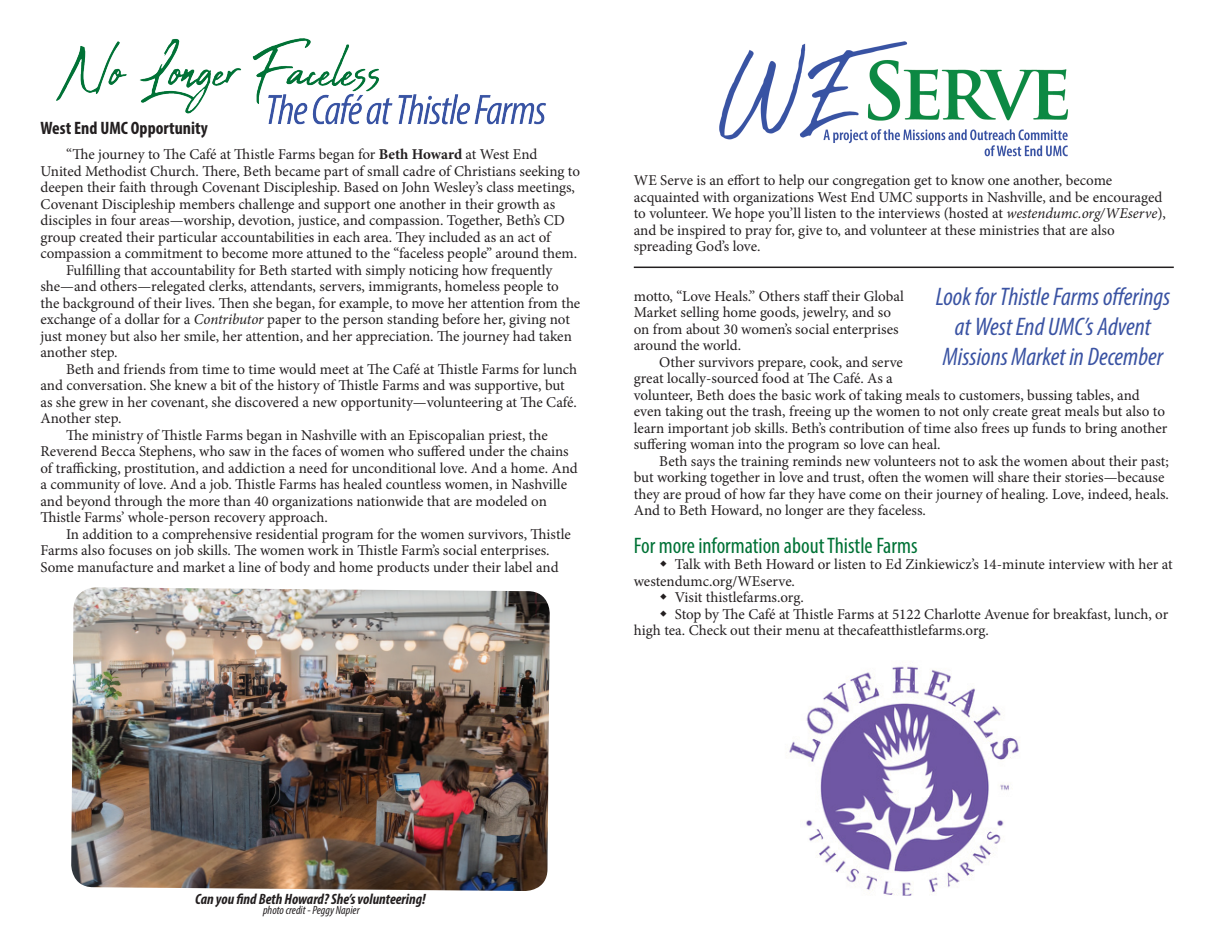
<style>
.page{position:relative;width:1215px;height:945px;background:#fff}
.page>*{position:absolute;margin:0;border:0;box-sizing:border-box;transform-origin:0 0}
.t1{font:italic condensed 25.5px/30px "Myriad Pro";color:#3a53a3;text-align:center}
.t2{font:condensed 22.5px "Myriad Pro";color:#007236}
.t3{font:700 condensed 18px "Myriad Pro";color:#231f20}
.t4{font:15px/16.5px "Minion Pro";letter-spacing:-.005em;color:#231f20}
.t5{font:italic 700 condensed 15px "Myriad Pro";color:#231f20}
.t6{font:italic condensed 12px "Myriad Pro";color:#231f20}
.s1{font-weight:700}
.s2{font-style:italic}
</style>
<div class="page">
<img style="left:719px;top:41px;width:349px;height:116px">
<img style="left:56px;top:38px;width:490px;height:87px">
<hr style="left:634px;top:267px;width:540px;height:1px;background:#231f20">
<img style="left:71px;top:587px;width:479px;height:304px">
<img style="left:789px;top:666px;width:230px;height:230px">
<p class="t3" style="left:40px;top:116px;width:169px">West End UMC Opportunity</p>
<p class="t4" style="left:66px;top:146px;width:473px">“The journey to The Café at Thistle Farms began for <span class="s1">Beth Howard</span> at West End</p>
<p class="t4" style="left:40px;top:163px;width:541px">United Methodist Church. There, Beth became part of small cadre of Christians seeking to</p>
<p class="t4" style="left:40px;top:179px;width:536px">deepen their faith through Covenant Discipleship. Based on John Wesley’s class meetings,</p>
<p class="t4" style="left:40px;top:196px;width:516px">Covenant Discipleship members challenge and support one another in their growth as</p>
<p class="t4" style="left:40px;top:212px;width:526px">disciples in four areas—worship, devotion, justice, and compassion. Together, Beth’s CD</p>
<p class="t4" style="left:40px;top:229px;width:512px">group created their particular accountabilities in each area. They included as an act of</p>
<p class="t4" style="left:40px;top:245px;width:538px">compassion a commitment to become more attuned to the “faceless people” around them.</p>
<p class="t4" style="left:66px;top:262px;width:488px">Fulfilling that accountability for Beth started with simply noticing how frequently</p>
<p class="t4" style="left:40px;top:278px;width:520px">she—and others—relegated clerks, attendants, servers, immigrants, homeless people to</p>
<p class="t4" style="left:40px;top:295px;width:541px">the background of their lives. Then she began, for example, to move her attention from the</p>
<p class="t4" style="left:40px;top:311px;width:531px">exchange of a dollar for a <span class="s2">Contributor</span> paper to the person standing before her, giving not</p>
<p class="t4" style="left:40px;top:328px;width:533px">just money but also her smile, her attention, and her appreciation. The journey had taken</p>
<p class="t4" style="left:40px;top:344px;width:79px">another step.</p>
<p class="t4" style="left:66px;top:361px;width:513px">Beth and friends from time to time would meet at The Café at Thistle Farms for lunch</p>
<p class="t4" style="left:40px;top:377px;width:526px">and conversation. She knew a bit of the history of Thistle Farms and was supportive, but</p>
<p class="t4" style="left:40px;top:394px;width:538px">as she grew in her covenant, she discovered a new opportunity—volunteering at The Café.</p>
<p class="t4" style="left:40px;top:410px;width:83px">Another step.</p>
<p class="t4" style="left:66px;top:427px;width:483px">The ministry of Thistle Farms began in Nashville with an Episcopalian priest, the</p>
<p class="t4" style="left:40px;top:443px;width:530px">Reverend Becca Stephens, who saw in the faces of women who suffered under the chains</p>
<p class="t4" style="left:40px;top:460px;width:539px">of trafficking, prostitution, and addiction a need for unconditional love. And a home. And</p>
<p class="t4" style="left:40px;top:476px;width:528px">a community of love. And a job. Thistle Farms has healed countless women, in Nashville</p>
<p class="t4" style="left:40px;top:493px;width:508px">and beyond through the more than 40 organizations nationwide that are modeled on</p>
<p class="t4" style="left:40px;top:509px;width:289px">Thistle Farms’ whole-person recovery approach.</p>
<p class="t4" style="left:66px;top:526px;width:506px">In addition to a comprehensive residential program for the women survivors, Thistle</p>
<p class="t4" style="left:40px;top:542px;width:511px">Farms also focuses on job skills. The women work in Thistle Farm’s social enterprises.</p>
<p class="t4" style="left:40px;top:559px;width:520px">Some manufacture and market a line of body and home products under their label and</p>
<p class="t4" style="left:634px;top:172px;width:534px">WE Serve is an effort to help our congregation get to know one another, become acquainted with organizations West End UMC supports in Nashville, and be encouraged to volunteer. We hope you’ll listen to the interviews (hosted at <span class="s2">westendumc.org/WEserve</span>), and be inspired to pray for, give to, and volunteer at these ministries that are also spreading God’s love.</p>
<p class="t4" style="left:634px;top:288px;width:272px">motto, “Love Heals.” Others staff their Global Market selling home goods, jewelry, and so on from about 30 women’s social enterprises around the world.</p>
<p class="t4" style="left:634px;top:354px;width:535px;text-indent:26px">Other survivors prepare, cook, and serve<br>great locally-sourced food at The Café. As a<br>volunteer, Beth does the basic work of taking meals to customers, bussing tables, and even taking out the trash, freeing up the women to not only create great meals but also to learn important job skills. Beth’s contribution of time also frees up funds to bring another suffering woman into the program so love can heal.</p>
<p class="t4" style="left:634px;top:453px;width:537px;text-indent:26px">Beth says the training reminds new volunteers not to ask the women about their past; but working together in love and trust, often the women will share their stories—because they are proud of how far they have come on their journey of healing. Love, indeed, heals.<br>And to Beth Howard, no longer are they faceless.</p>
<h2 class="t2" style="left:634px;top:532px;width:285px">For more information about Thistle Farms</h2>
<p class="t4" style="left:675px;top:556px;width:500px">Talk with Beth Howard or listen to Ed Zinkiewicz’s 14-minute interview with her at</p>
<p class="t4" style="left:634px;top:573px;width:163px">westendumc.org/WEserve.</p>
<p class="t4" style="left:675px;top:589px;width:131px">Visit thistlefarms.org.</p>
<p class="t4" style="left:675px;top:606px;width:495px">Stop by The Café at Thistle Farms at 5122 Charlotte Avenue for breakfast, lunch, or</p>
<p class="t4" style="left:634px;top:622px;width:357px">high tea. Check out their menu at thecafeatthistlefarms.org.</p>
<h1 class="t1" style="left:936px;top:281px;width:236px">Look for Thistle Farms offerings at West End UMC’s Advent<br>Missions Market in December</h1>
<p class="t5" style="left:195px;top:889px;width:232px">Can you find Beth Howard? She’s volunteering!</p>
<p class="t6" style="left:263px;top:903px;width:98px">photo credit - Peggy Napier</p>
</div>
